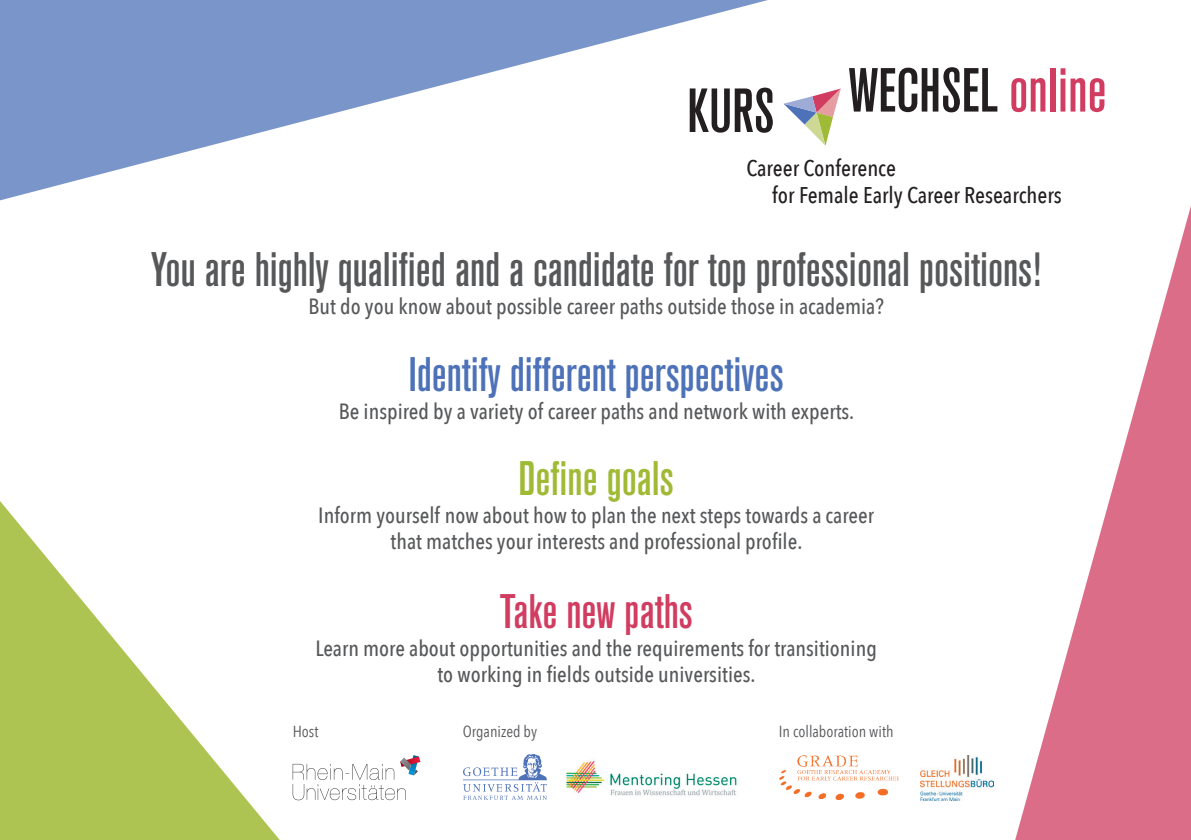
<style>
.page{position:relative;width:1191px;height:840px;background:#fff}
.page>*{position:absolute;margin:0;border:0;box-sizing:border-box;transform-origin:0 0}
.t1{font:500 condensed 61.6px "Akzidenz Grotesk BQ";color:#231f20}
.t2{font:500 condensed 48px "Akzidenz Grotesk BQ";color:#57585a}
.t3{font:500 condensed 48px "Akzidenz Grotesk BQ";color:#4d72b8}
.t4{font:500 condensed 48px "Akzidenz Grotesk BQ";color:#d13d61}
.t5{font:500 condensed 48px "Akzidenz Grotesk BQ";color:#9fba35}
.t6{font:500 22.6px/27.2px "Avenir Next Condensed";color:#231f20}
.t7{font:500 22px/26.4px "Avenir Next Condensed";color:#57585a;text-align:center}
.t8{font:16px "Avenir Next Condensed";color:#57585a}
.s1{color:#d13d61}
</style>
<div class="page">
<svg style="left:1015px;top:206px;width:176px;height:633px"></svg>
<svg style="left:0;top:501px;width:279px;height:338px"></svg>
<svg style="left:0;top:0;width:768px;height:200px"></svg>
<img style="left:463px;top:754px;width:84px;height:45px">
<img style="left:566px;top:760px;width:171px;height:36px">
<img style="left:779px;top:755px;width:119px;height:43px">
<img style="left:920px;top:755px;width:73px;height:44px">
<svg style="left:293px;top:763px;width:113px;height:36px"></svg>
<img style="left:413px;top:756px;width:7px;height:7px">
<img style="left:400px;top:757px;width:18px;height:18px">
<svg style="left:783px;top:88px;width:58px;height:58px"></svg>
<h1 class="t1" style="left:687px;top:55px;width:421px">KURS WECHSEL <span class="s1">online</span></h1>
<p class="t6" style="left:772px;top:154px;width:291px;text-indent:-26px">Career Conference<br>for Female Early Career Researchers</p>
<h2 class="t2" style="left:151px;top:242px;width:891px">You are highly qualified and a candidate for top professional positions!</h2>
<p class="t7" style="left:308px;top:293px;width:577px">But do you know about possible career paths outside those in academia?</p>
<h2 class="t3" style="left:409px;top:346px;width:376px">Identify different perspectives</h2>
<p class="t7" style="left:339px;top:397px;width:517px">Be inspired by a variety of career paths and network with experts.</p>
<h2 class="t5" style="left:518px;top:450px;width:157px">Define goals</h2>
<p class="t7" style="left:318px;top:501px;width:557px">Inform yourself now about how to plan the next steps towards a career that matches your interests and professional profile.</p>
<h2 class="t4" style="left:500px;top:583px;width:194px">Take new paths</h2>
<p class="t7" style="left:315px;top:634px;width:563px">Learn more about opportunities and the requirements for transitioning to working in fields outside universities.</p>
<p class="t8" style="left:293px;top:717px;width:27px">Host</p>
<p class="t8" style="left:463px;top:717px;width:76px">Organized by</p>
<p class="t8" style="left:779px;top:717px;width:116px">In collaboration with</p>
</div>
